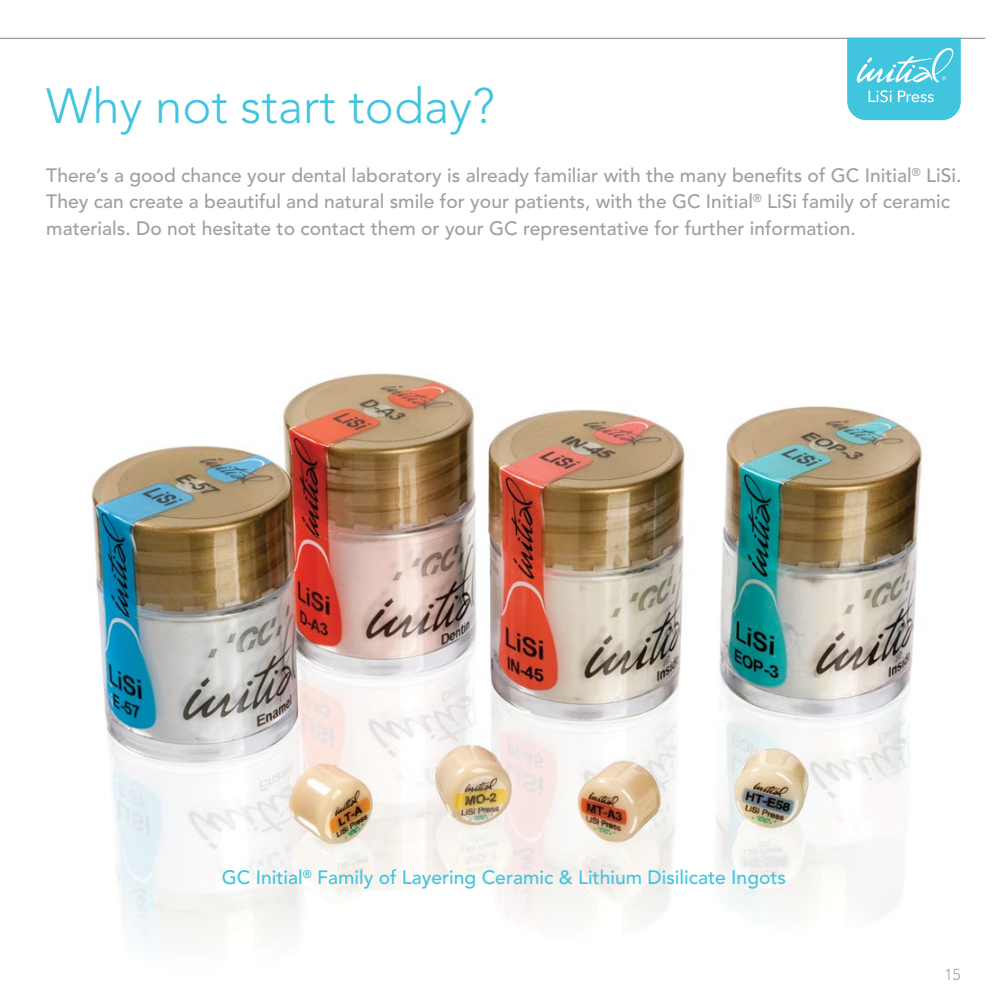
<style>
.page{position:relative;width:1008px;height:1008px;background:#fff}
.page>*{position:absolute;margin:0;border:0;box-sizing:border-box;transform-origin:0 0}
.t1{font:300 49px "Avenir LT";color:#41c4de}
.t2{font:500 19.25px/26.2px "Avenir LT Std";color:#9d9fa2}
.t3{font:500 19.25px "Avenir LT Std";color:#41c4de}
.t4{font:300 15.75px "Avenir LT";color:#9d9fa2}
</style>
<div class="page">
<hr style="left:0;top:38px;width:985px;height:1px;background:#9d9fa2">
<svg style="left:847px;top:38px;width:114px;height:82px"></svg>
<img style="left:91px;top:373px;width:832px;height:570px">
<h1 class="t1" style="left:46px;top:78px;width:450px">Why not start today?</h1>
<p class="t2" style="left:46px;top:163px;width:917px">There’s a good chance your dental laboratory is already familiar with the many benefits of GC Initial<sup>®</sup> LiSi.<br>They can create a beautiful and natural smile for your patients, with the GC Initial<sup>®</sup> LiSi family of ceramic materials. Do not hesitate to contact them or your GC representative for further information.</p>
<p class="t3" style="left:222px;top:866px;width:566px">GC Initial<sup>®</sup> Family of Layering Ceramic &amp; Lithium Disilicate Ingots</p>
<p class="t4" style="left:944px;top:965px;width:18px">15</p>
</div>
